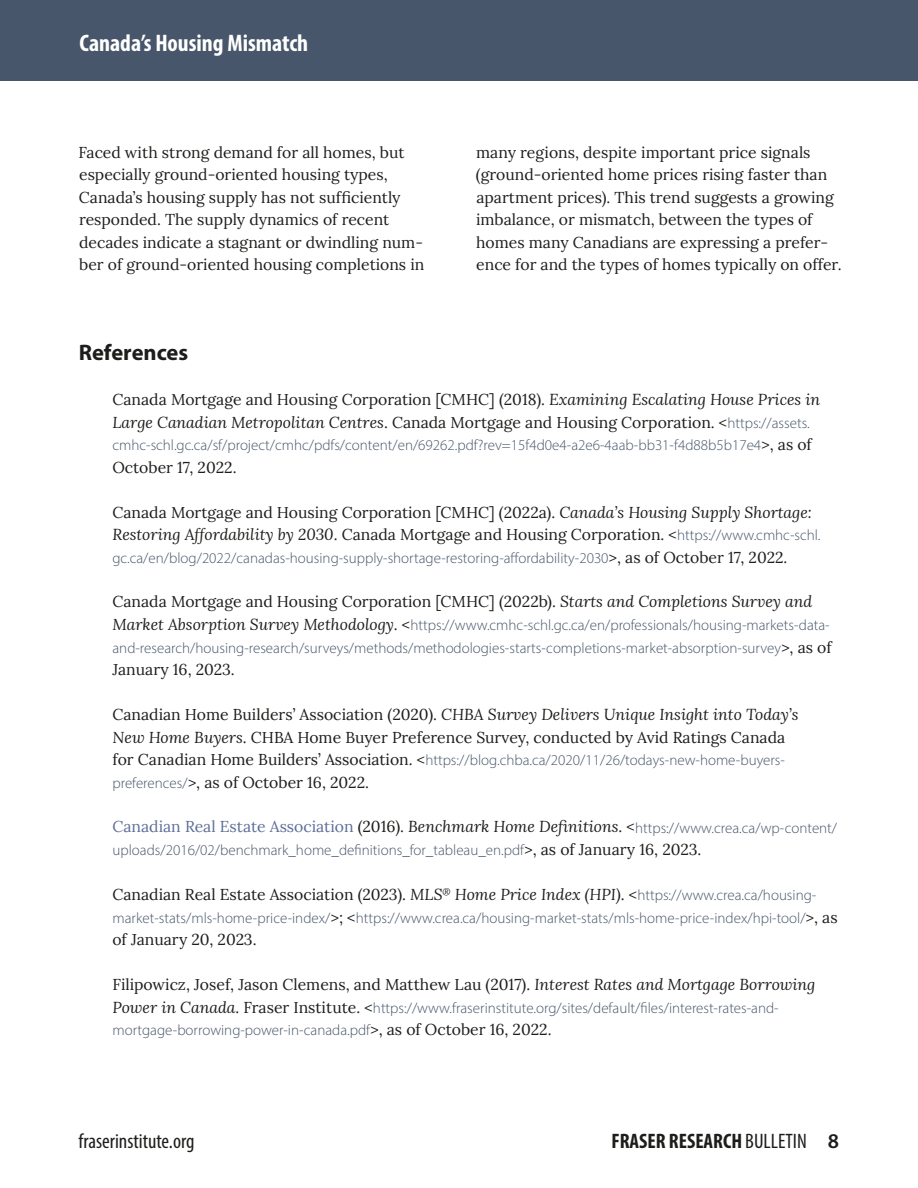
<style>
.page{position:relative;width:918px;height:1188px;background:#fff}
.page>*{position:absolute;margin:0;border:0;box-sizing:border-box;transform-origin:0 0}
.t1{font:700 condensed 24px "Myriad Pro";color:#fff}
.t2{font:700 22.5px "Myriad Pro";color:#1d1d1b}
.t3{font:700 condensed 21px "Myriad Pro";color:#1d1d1b}
.t4{font:condensed 21px "Myriad Pro";color:#1d1d1b}
.t5{font:15.75px/22.5px "Lora";color:#1d1d1b}
.t6{font:300 15px/22.5px "Myriad Pro";color:#47566a}
.s1{font-style:italic}
.s2{font-family:"Myriad Pro";font-weight:300;font-size:15px;color:#47566a}
.s3{font-family:"Lora";font-weight:400;font-size:15.75px;color:#1d1d1b}
.s4{font-family:"Lora";font-weight:400;font-style:italic;font-size:15.75px;color:#1d1d1b}
.s5{font-family:"Lora";font-weight:400;font-size:15.75px;color:#5e6e98}
.s6{font-weight:400}
.s7{font-weight:600;font-stretch:normal}
</style>
<div class="page">
<div style="left:0;top:0;width:918px;height:81px;background:#47566a"></div>
<h1 class="t1" style="left:80px;top:28px;width:230px">Canada’s Housing Mismatch</h1>
<p class="t5" style="left:79px;top:140px;width:347px">Faced with strong demand for all homes, but especially ground-oriented housing types, Canada’s housing supply has not sufficiently responded. The supply dynamics of recent decades indicate a stagnant or dwindling num&shy;ber of ground-oriented housing completions in</p>
<p class="t5" style="left:476px;top:140px;width:367px">many regions, despite important price signals (ground-oriented home prices rising faster than apartment prices). This trend suggests a growing imbalance, or mismatch, between the types of homes many Canadians are expressing a prefer&shy;ence for and the types of homes typically on offer.</p>
<h2 class="t2" style="left:79px;top:338px;width:111px">References</h2>
<p class="t5" style="left:112px;top:387px;width:709px">Canada Mortgage and Housing Corporation [CMHC] (2018). <span class="s1">Examining Escalating House Prices in<br>Large Canadian Metropolitan Centres</span>. Canada Mortgage and Housing Corporation. &lt;<span class="s2">https://assets.</span></p>
<p class="t6" style="left:112px;top:434px;width:701px">cmhc-schl.gc.ca/sf/project/cmhc/pdfs/content/en/69262.pdf?rev=15f4d0e4-a2e6-4aab-bb31-f4d88b5b17e4<span class="s3">&gt;, as of</span></p>
<p class="t5" style="left:112px;top:455px;width:126px">October 17, 2022.</p>
<p class="t5" style="left:112px;top:500px;width:709px">Canada Mortgage and Housing Corporation [CMHC] (2022a). <span class="s1">Canada’s Housing Supply Shortage:<br>Restoring Affordability by 2030</span>. Canada Mortgage and Housing Corporation. &lt;<span class="s2">https://www.cmhc-schl.</span></p>
<p class="t6" style="left:112px;top:546px;width:677px">gc.ca/en/blog/2022/canadas-housing-supply-shortage-restoring-affordability-2030<span class="s3">&gt;, as of October 17, 2022.</span></p>
<p class="t5" style="left:113px;top:590px;width:701px">Canada Mortgage and Housing Corporation [CMHC] (2022b). <span class="s1">Starts and Completions Survey and</span></p>
<p class="t6" style="left:112px;top:614px;width:721px"><span class="s4">Market Absorption Survey Methodology</span><span class="s3">. &lt;</span>https://www.cmhc-schl.gc.ca/en/professionals/housing-markets-data&shy;and-research/housing-research/surveys/methods/methodologies-starts-completions-market-absorption-survey<span class="s3">&gt;, as of</span></p>
<p class="t5" style="left:112px;top:657px;width:124px">January 16, 2023.</p>
<p class="t5" style="left:112px;top:702px;width:688px">Canadian Home Builders’ Association (2020). <span class="s1">CHBA Survey Delivers Unique Insight into Today’s<br>New Home Buyers</span>. CHBA Home Buyer Preference Survey, conducted by Avid Ratings Canada</p>
<p class="t6" style="left:112px;top:749px;width:674px"><span class="s3">for Canadian Home Builders’ Association. &lt;</span>https://blog.chba.ca/2020/11/26/todays-new-home-buyers-</p>
<p class="t5" style="left:113px;top:770px;width:258px"><span class="s2">preferences/</span>&gt;, as of October 16, 2022.</p>
<p class="t6" style="left:113px;top:816px;width:726px"><span class="s5">Canadian Real Estate Association</span> <span class="s3">(2016).</span> <span class="s4">Benchmark Home Definitions</span><span class="s3">. &lt;</span>https://www.crea.ca/wp-content/ uploads/2016/02/benchmark_home_definitions_for_tableau_en.pdf<span class="s3">&gt;, as of January 16, 2023.</span></p>
<p class="t5" style="left:112px;top:882px;width:705px">Canadian Real Estate Association (2023). <span class="s1">MLS</span><sup>®</sup> <span class="s1">Home Price Index (HPI)</span>. &lt;<span class="s2">https://www.crea.ca/housing-</span></p>
<p class="t6" style="left:112px;top:906px;width:727px">market-stats/mls-home-price-index/<span class="s3">&gt;; &lt;</span>https://www.crea.ca/housing-market-stats/mls-home-price-index/hpi-tool/<span class="s3">&gt;, as</span></p>
<p class="t5" style="left:112px;top:927px;width:146px">of January 20, 2023.</p>
<p class="t5" style="left:112px;top:972px;width:704px">Filipowicz, Josef, Jason Clemens, and Matthew Lau (2017). <span class="s1">Interest Rates and Mortgage Borrowing</span></p>
<p class="t6" style="left:112px;top:996px;width:668px"><span class="s4">Power in Canada</span><span class="s3">. Fraser Institute. &lt;</span>https://www.fraserinstitute.org/sites/default/files/interest-rates-and&shy;mortgage-borrowing-power-in-canada.pdf<span class="s3">&gt;, as of October 16, 2022.</span></p>
<h3 class="t4" style="left:79px;top:1128px;width:117px">fraserinstitute.org</h3>
<h3 class="t3" style="left:612px;top:1127px;width:229px">FRASER RESEARCH <span class="s6">BULLETIN</span> <span class="s7">8</span></h3>
</div>
